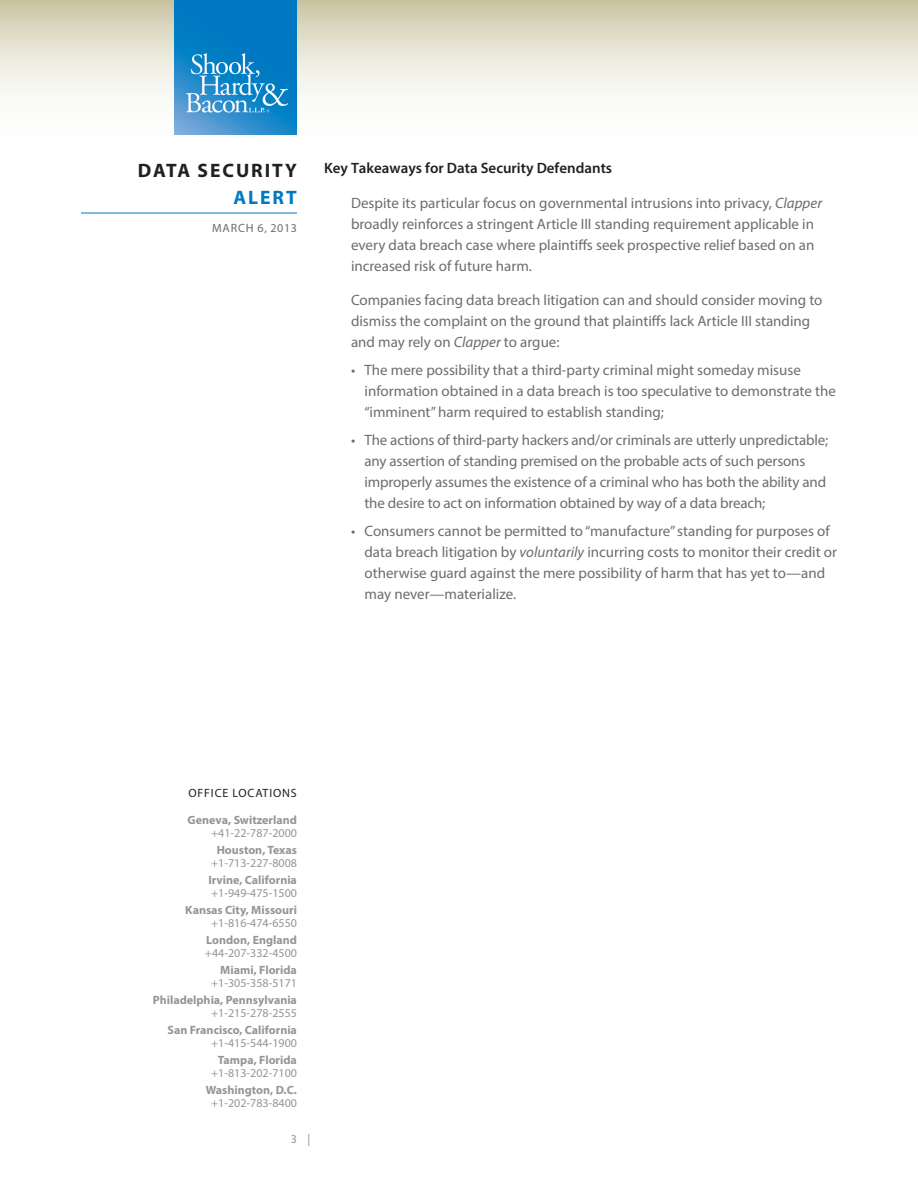
<style>
.page{position:relative;width:918px;height:1188px;background:#fff}
.page>*{position:absolute;margin:0;border:0;box-sizing:border-box;transform-origin:0 0}
.t1{font:700 19.5px "Myriad Pro";letter-spacing:.1em;color:#231f20}
.t2{font:700 19.5px "Myriad Pro";letter-spacing:.1em;color:#0079c2}
.Bullet{font:15px/21px "Myriad Pro";color:#6c6d70}
.Body{font:15px/21px "Myriad Pro";color:#6c6d70}
.Subhead{font:600 15px "Myriad Pro";color:#231f20}
.Body-2{font:700 12px/13.5px "Myriad Pro";color:#939598;text-align:right}
.Body-3{font:12px/13.5px "Myriad Pro";color:#939598;text-align:center}
.Body-4{font:12px "Myriad Pro";letter-spacing:.07em;color:#231f20}
.t3{font:12px "Myriad Pro";letter-spacing:.06em;color:#6c6d70}
.s1{font-style:italic}
.s2{font-weight:400}
.s3{font-weight:700}
</style>
<div class="page">
<svg style="left:0;top:0;width:918px;height:135px"></svg>
<hr style="left:81px;top:213px;width:216px;height:1px;background:#0079c2">
<img style="left:175px;top:0;width:122px;height:135px">
<h1 class="t1" style="left:138px;top:157px;width:161px">DATA SECURITY</h1>
<h1 class="t2" style="left:234px;top:184px;width:65px">ALERT</h1>
<p class="t3" style="left:212px;top:221px;width:86px">MARCH 6, 2013</p>
<p class="Subhead" style="left:324px;top:159px;width:290px">Key Takeaways for Data Security Defendants</p>
<p class="Body" style="left:351px;top:192px;width:473px">Despite its particular focus on governmental intrusions into privacy, <span class="s1">Clapper </span>broadly reinforces a stringent Article III standing requirement applicable in every data breach case where plaintiffs seek prospective relief based on an increased risk of future harm.</p>
<p class="Body" style="left:351px;top:289px;width:473px">Companies facing data breach litigation can and should consider moving to dismiss the complaint on the ground that plaintiffs lack Article III standing and may rely on <span class="s1">Clapper</span> to argue:</p>
<p class="Bullet" style="left:364px;top:359px;width:473px;text-indent:-14px">• The mere possibility that a third-party criminal might someday misuse information obtained in a data breach is too speculative to demonstrate the “imminent” harm required to establish standing;</p>
<p class="Bullet" style="left:364px;top:429px;width:465px;text-indent:-14px">• The actions of third-party hackers and/or criminals are utterly unpredictable; any assertion of standing premised on the probable acts of such persons improperly assumes the existence of a criminal who has both the ability and the desire to act on information obtained by way of a data breach;</p>
<p class="Bullet" style="left:364px;top:520px;width:474px;text-indent:-14px">• Consumers cannot be permitted to“manufacture”standing for purposes of data breach litigation by <span class="s1">voluntarily</span> incurring costs to monitor their credit or otherwise guard against the mere possibility of harm that has yet to—and may never—materialize.</p>
<p class="Body-4" style="left:188px;top:785px;width:110px">OFFICE LOCATIONS</p>
<p class="Body-2" style="left:188px;top:812px;width:111px">Geneva, Switzerland <span class="s2">+41-22-787-2000</span></p>
<p class="Body-3" style="left:211px;top:843px;width:87px"><span class="s3">Houston, Texas </span>+1-713-227-8008</p>
<p class="Body-2" style="left:208px;top:872px;width:90px;text-align:left">Irvine, California <span class="s2">+1-949-475-1500</span></p>
<p class="Body-2" style="left:185px;top:902px;width:113px">Kansas City, Missouri <span class="s2">+1-816-474-6550</span></p>
<p class="Body-3" style="left:205px;top:933px;width:94px;text-align:left"><span class="s3">London, England </span>+44-207-332-4500</p>
<p class="Body-3" style="left:211px;top:963px;width:87px;text-align:right"><span class="s3">Miami, Florida </span>+1-305-358-5171</p>
<p class="Body-2" style="left:153px;top:992px;width:146px">Philadelphia, Pennsylvania <span class="s2">+1-215-278-2555</span></p>
<p class="Body-2" style="left:167px;top:1022px;width:131px">San Francisco, California <span class="s2">+1-415-544-1900</span></p>
<p class="Body-3" style="left:211px;top:1053px;width:87px"><span class="s3">Tampa, Florida </span>+1-813-202-7100</p>
<p class="Body-2" style="left:206px;top:1082px;width:93px;text-align:center">Washington, D.C. <span class="s2">+1-202-783-8400</span></p>
<p class="Body-3" style="left:291px;top:1132px;width:21px">3 |</p>
</div>
